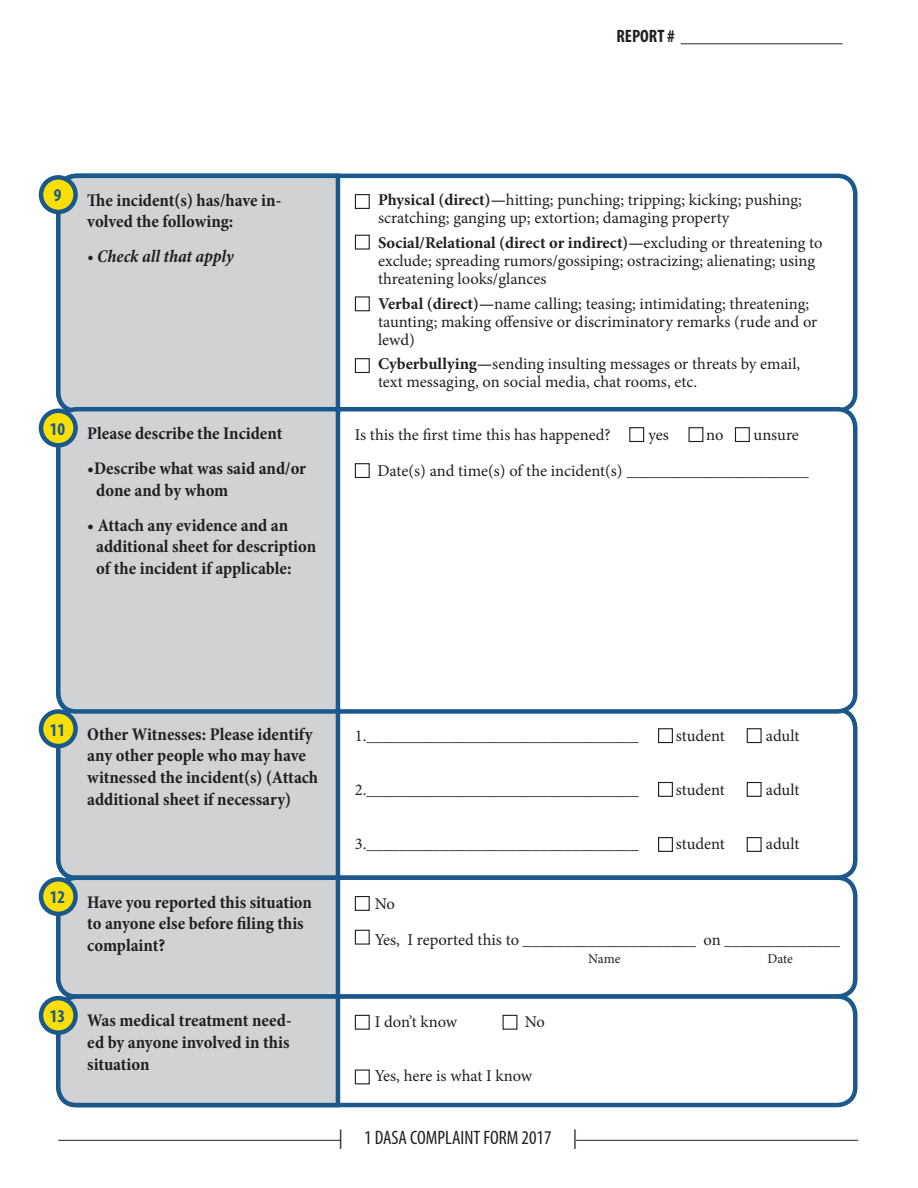
<style>
.page{position:relative;width:918px;height:1188px;background:#fff}
.page>*{position:absolute;margin:0;border:0;box-sizing:border-box;transform-origin:0 0}
.t1{font:condensed 19.5px "Myriad Pro";color:#231f20}
.t2{font:700 condensed 18px/21.6px "Minion Pro";color:#231f20}
.t3{font:700 condensed 18px "Myriad Pro";color:#231f20}
.t4{font:italic 700 condensed 18px "Minion Pro";letter-spacing:-.005em;color:#231f20}
.t5{font:700 condensed 18px "Myriad Pro";color:#1b588b}
.t6{font:16.5px/18px "Minion Pro";color:#231f20}
.t7{font:13.5px "Minion Pro";letter-spacing:-.01em;color:#231f20}
.s1{font-weight:700}
</style>
<div class="page">
<div style="left:56px;top:876px;width:802px;height:123px;border:4px solid #1b588b;border-radius:18px"></div>
<div style="left:56px;top:994px;width:802px;height:113px;border:4px solid #1b588b;border-radius:18px"></div>
<div style="left:56px;top:407px;width:802px;height:307px;border:4px solid #1b588b;border-radius:18px"></div>
<div style="left:56px;top:173px;width:286px;height:232px;background:#d1d2d4"></div>
<div style="left:55px;top:716px;width:286px;height:157px;background:#d1d2d4"></div>
<svg style="left:56px;top:873px;width:286px;height:235px;background:#c1c7cd"></svg>
<svg style="left:54px;top:405px;width:288px;height:311px;background:#c7cbd0"></svg>
<svg style="left:41px;top:177px;width:35px;height:35px"></svg>
<div style="left:39px;top:175px;width:39px;height:39px;border:4px solid #1b588b;border-radius:50%"></div>
<svg style="left:41px;top:711px;width:35px;height:35px"></svg>
<div style="left:39px;top:709px;width:39px;height:39px;border:4px solid #1b588b;border-radius:50%"></div>
<svg style="left:41px;top:879px;width:35px;height:35px"></svg>
<div style="left:39px;top:877px;width:39px;height:39px;border:4px solid #1b588b;border-radius:50%"></div>
<svg style="left:41px;top:998px;width:35px;height:35px"></svg>
<div style="left:39px;top:996px;width:39px;height:39px;border:4px solid #1b588b;border-radius:50%"></div>
<svg style="left:41px;top:411px;width:35px;height:34px"></svg>
<div style="left:39px;top:409px;width:39px;height:39px;border:4px solid #1b588b;border-radius:50%"></div>
<div style="left:355px;top:194px;width:15px;height:15px;border:1px solid #231f20"></div>
<div style="left:355px;top:235px;width:15px;height:15px;border:1px solid #231f20"></div>
<div style="left:355px;top:296px;width:15px;height:15px;border:1px solid #231f20"></div>
<div style="left:355px;top:358px;width:15px;height:15px;border:1px solid #231f20"></div>
<div style="left:355px;top:896px;width:15px;height:15px;border:1px solid #231f20"></div>
<div style="left:355px;top:930px;width:15px;height:15px;border:1px solid #231f20"></div>
<div style="left:355px;top:1015px;width:15px;height:15px;border:1px solid #231f20"></div>
<div style="left:355px;top:1070px;width:15px;height:14px;border:1px solid #231f20"></div>
<div style="left:503px;top:1015px;width:14px;height:15px;border:1px solid #231f20"></div>
<div style="left:658px;top:728px;width:15px;height:15px;border:1px solid #231f20"></div>
<div style="left:747px;top:728px;width:15px;height:15px;border:1px solid #231f20"></div>
<div style="left:658px;top:782px;width:15px;height:15px;border:1px solid #231f20"></div>
<div style="left:747px;top:782px;width:15px;height:15px;border:1px solid #231f20"></div>
<div style="left:658px;top:837px;width:15px;height:15px;border:1px solid #231f20"></div>
<div style="left:747px;top:837px;width:15px;height:15px;border:1px solid #231f20"></div>
<div style="left:355px;top:463px;width:15px;height:15px;border:1px solid #231f20"></div>
<div style="left:629px;top:427px;width:15px;height:15px;border:1px solid #231f20"></div>
<div style="left:688px;top:427px;width:15px;height:15px;border:1px solid #231f20"></div>
<div style="left:735px;top:427px;width:15px;height:15px;border:1px solid #231f20"></div>
<hr style="left:58px;top:1140px;width:282px;height:1px;background:#231f20">
<hr style="left:576px;top:1140px;width:282px;height:1px;background:#231f20">
<p class="t3" style="left:617px;top:25px;width:228px">REPORT # __________________</p>
<p class="t5" style="left:54px;top:184px;width:9px">9</p>
<p class="t2" style="left:87px;top:189px;width:195px">The incident(s) has/have in&shy;volved the following:</p>
<p class="t4" style="left:87px;top:244px;width:148px">• Check all that apply</p>
<p class="t5" style="left:50px;top:418px;width:17px">10</p>
<p class="t2" style="left:87px;top:422px;width:197px">Please describe the Incident</p>
<p class="t2" style="left:96px;top:458px;width:211px;text-indent:-9px">•Describe what was said and/or done and by whom</p>
<p class="t2" style="left:96px;top:514px;width:222px;text-indent:-9px">• Attach any evidence and an additional sheet for description of the incident if applicable:</p>
<p class="t6" style="left:378px;top:191px;width:425px"><span class="s1">Physical (direct)—</span>hitting; punching; tripping; kicking; pushing; scratching; ganging up; extortion; damaging property</p>
<p class="t6" style="left:378px;top:234px;width:446px"><span class="s1">Social/Relational (direct or indirect)—</span>excluding or threatening to exclude; spreading rumors/gossiping; ostracizing; alienating; using threatening looks/glances</p>
<p class="t6" style="left:378px;top:294px;width:441px"><span class="s1">Verbal (direct)—</span>name calling; teasing; intimidating; threatening; taunting; making offensive or discriminatory remarks (rude and or lewd)</p>
<p class="t6" style="left:378px;top:355px;width:424px"><span class="s1">Cyberbullying—</span>sending insulting messages or threats by email, text messaging, on social media, chat rooms, etc.</p>
<p class="t6" style="left:355px;top:426px;width:258px">Is this the first time this has happened?</p>
<p class="t6" style="left:648px;top:426px;width:22px">yes</p>
<p class="t6" style="left:706px;top:426px;width:19px">no</p>
<p class="t6" style="left:377px;top:417px;width:433px;line-height:36px;text-indent:376px">unsure<br>Date(s) and time(s) of the incident(s) ______________________</p>
<p class="t5" style="left:50px;top:718px;width:17px">11</p>
<p class="t2" style="left:87px;top:723px;width:232px">Other Witnesses: Please identify any other people who may have witnessed the incident(s) (Attach additional sheet if necessary)</p>
<p class="t6" style="left:355px;top:727px;width:285px">1._________________________________</p>
<p class="t6" style="left:676px;top:727px;width:51px">student</p>
<p class="t6" style="left:766px;top:727px;width:35px">adult</p>
<p class="t6" style="left:355px;top:781px;width:285px">2._________________________________</p>
<p class="t6" style="left:676px;top:781px;width:51px">student</p>
<p class="t6" style="left:766px;top:781px;width:35px">adult</p>
<p class="t6" style="left:355px;top:835px;width:285px">3._________________________________</p>
<p class="t6" style="left:676px;top:835px;width:51px">student</p>
<p class="t6" style="left:766px;top:835px;width:35px">adult</p>
<p class="t5" style="left:50px;top:886px;width:17px">12</p>
<p class="t2" style="left:87px;top:891px;width:226px">Have you reported this situation to anyone else before filing this complaint?</p>
<p class="t6" style="left:375px;top:885px;width:467px;line-height:36px">No<br>Yes, I reported this to _____________________ on ______________</p>
<p class="t7" style="left:588px;top:949px;width:34px">Name</p>
<p class="t7" style="left:768px;top:949px;width:27px">Date</p>
<p class="t5" style="left:50px;top:1005px;width:17px">13</p>
<p class="t2" style="left:87px;top:1010px;width:206px;text-align:justify">Was medical treatment need&shy;ed by anyone involved in this situation</p>
<p class="t6" style="left:375px;top:1013px;width:84px">I don’t know</p>
<p class="t6" style="left:525px;top:1013px;width:22px">No</p>
<p class="t6" style="left:375px;top:1067px;width:159px">Yes, here is what I know</p>
<p class="t1" style="left:339px;top:1126px;width:240px">| 1 DASA COMPLAINT FORM 2017 |</p>
</div>
